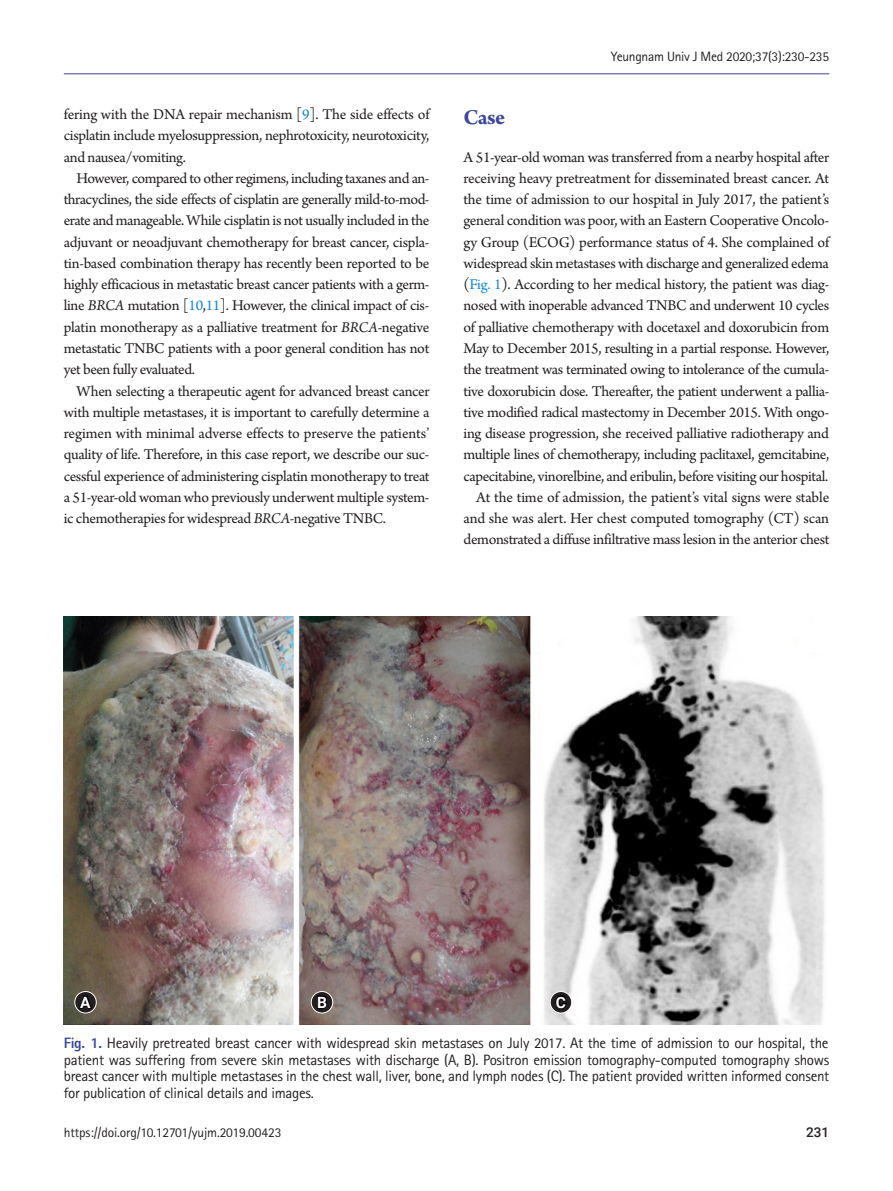
<style>
.page{position:relative;width:893px;height:1191px;background:#fff}
.page>*{position:absolute;margin:0;border:0;box-sizing:border-box;transform-origin:0 0}
.body-title{font:700 22.5px "Arno Pro";color:#3b479d}
.body{font:15.75px/21.3px "Arno Pro";letter-spacing:-.02em;color:#231f20;text-align:justify}
.t1{font:700 15.6px "Roboto";color:#fff}
.fig-caption{font:15px/16.5px "Rotis Sans Serif Std";letter-spacing:-.02em;color:#231f20;text-align:justify}
.t2{font:13.5px "Rotis Sans Serif Std";letter-spacing:-.02em;color:#231f20}
.t3{font:500 13.5px "Roboto";color:#231f20}
.s1{color:#0b88de}
.s2{font-style:italic}
.s3{font-weight:800;color:#3b479d}
</style>
<div class="page">
<img style="left:64px;top:617px;width:761px;height:407px">
<svg style="left:75px;top:991px;width:21px;height:22px"></svg>
<div style="left:74px;top:991px;width:23px;height:22px;border:1px solid #fff;border-radius:50%"></div>
<svg style="left:77px;top:994px;width:17px;height:16px"></svg>
<svg style="left:311px;top:991px;width:22px;height:22px"></svg>
<div style="left:311px;top:991px;width:22px;height:22px;border:1px solid #fff;border-radius:50%"></div>
<svg style="left:316px;top:993px;width:13px;height:16px"></svg>
<svg style="left:550px;top:991px;width:22px;height:22px"></svg>
<div style="left:550px;top:991px;width:22px;height:22px;border:1px solid #fff;border-radius:50%"></div>
<svg style="left:554px;top:993px;width:14px;height:17px"></svg>
<hr style="left:64px;top:73px;width:765px;height:1px;background:#3b479d">
<p class="body" style="left:64px;top:104px;width:367px">fering with the DNA repair mechanism [<span class="s1">9</span>]. The side effects of cisplatin include myelosuppression, nephrotoxicity, neurotoxicity, and nausea/vomiting.</p>
<p class="body" style="left:64px;top:168px;width:367px;text-indent:13px">However, compared to other regimens, including taxanes and an&shy;thracyclines, the side effects of cisplatin are generally mild-to-mod&shy;erate and manageable. While cisplatin is not usually included in the adjuvant or neoadjuvant chemotherapy for breast cancer, cispla&shy;tin-based combination therapy has recently been reported to be highly efficacious in metastatic breast cancer patients with a germ&shy;line <span class="s2">BRCA</span> mutation [<span class="s1">10</span>,<span class="s1">11</span>]. However, the clinical impact of cis&shy;platin monotherapy as a palliative treatment for <span class="s2">BRCA</span>-negative metastatic TNBC patients with a poor general condition has not yet been fully evaluated.</p>
<p class="body" style="left:64px;top:381px;width:367px;text-indent:13px">When selecting a therapeutic agent for advanced breast cancer with multiple metastases, it is important to carefully determine a regimen with minimal adverse effects to preserve the patients’ quality of life. Therefore, in this case report, we describe our suc&shy;cessful experience of administering cisplatin monotherapy to treat a 51-year-old woman who previously underwent multiple system&shy;ic chemotherapies for widespread <span class="s2">BRCA</span>-negative TNBC.</p>
<p class="t2" style="left:611px;top:49px;width:220px">Yeungnam Univ J Med 2020;37(3):230-235</p>
<p class="body-title" style="left:463px;top:105px;width:43px">Case</p>
<p class="body" style="left:463px;top:147px;width:367px">A 51-year-old woman was transferred from a nearby hospital after receiving heavy pretreatment for disseminated breast cancer. At the time of admission to our hospital in July 2017, the patient’s general condition was poor, with an Eastern Cooperative Oncolo&shy;gy Group (ECOG) performance status of 4. She complained of widespread skin metastases with discharge and generalized edema (<span class="s1">Fig. 1</span>). According to her medical history, the patient was diag&shy;nosed with inoperable advanced TNBC and underwent 10 cycles of palliative chemotherapy with docetaxel and doxorubicin from May to December 2015, resulting in a partial response. However, the treatment was terminated owing to intolerance of the cumula&shy;tive doxorubicin dose. Thereafter, the patient underwent a pallia&shy;tive modified radical mastectomy in December 2015. With ongo&shy;ing disease progression, she received palliative radiotherapy and multiple lines of chemotherapy, including paclitaxel, gemcitabine, capecitabine, vinorelbine, and eribulin, before visiting our hospital.</p>
<p class="body" style="left:463px;top:487px;width:367px;text-indent:13px">At the time of admission, the patient’s vital signs were stable and she was alert. Her chest computed tomography (CT) scan demonstrated a diffuse infiltrative mass lesion in the anterior chest</p>
<p class="t1" style="left:80px;top:991px;width:12px">A</p>
<p class="t1" style="left:317px;top:991px;width:11px">B</p>
<p class="t1" style="left:556px;top:991px;width:12px">C</p>
<p class="fig-caption" style="left:64px;top:1034px;width:767px"><span class="s3">Fig. 1.</span> Heavily pretreated breast cancer with widespread skin metastases on July 2017. At the time of admission to our hospital, the patient was suffering from severe skin metastases with discharge (A, B). Positron emission tomography-computed tomography shows breast cancer with multiple metastases in the chest wall, liver, bone, and lymph nodes (C). The patient provided written informed consent for publication of clinical details and images.</p>
<p class="t2" style="left:64px;top:1124px;width:219px">https://doi.org/10.12701/yujm.2019.00423</p>
<p class="t3" style="left:806px;top:1123px;width:25px">231</p>
</div>
